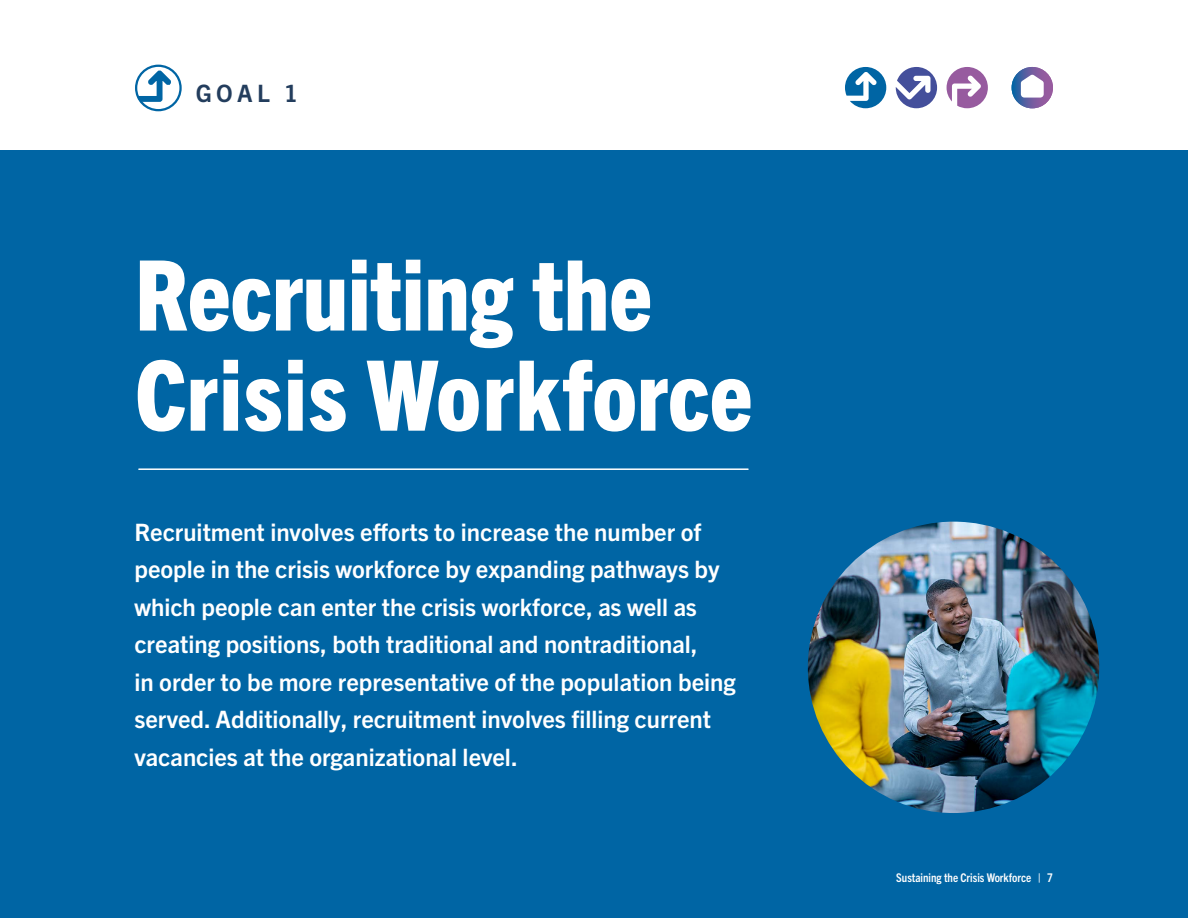
<style>
.page{position:relative;width:1188px;height:918px;background:#fff}
.page>*{position:absolute;margin:0;border:0;box-sizing:border-box;transform-origin:0 0}
.t1{font:800 condensed 97.5px/100.2px "Trade Gothic Next LT Pro";color:#fff}
.t2{font:700 24px/37.5px "Trade Gothic Next LT Pro";color:#fff}
.t3{font:700 24px "Trade Gothic Next LT Pro";color:#233d5d}
.t4{font:700 condensed 12px "Trade Gothic Next LT Pro";color:#fff}
</style>
<div class="page">
<div style="left:0;top:150px;width:1188px;height:768px;background:#0065a4"></div>
<hr style="left:139px;top:468px;width:609px;height:2px;background:#fff">
<img style="left:808px;top:522px;width:291px;height:291px;border-radius:146px">
<svg style="left:845px;top:67px;width:41px;height:41px"></svg>
<svg style="left:947px;top:67px;width:41px;height:41px"></svg>
<svg style="left:896px;top:67px;width:41px;height:41px"></svg>
<div style="left:135px;top:65px;width:47px;height:46px;border:2px solid #0065a4;border-radius:50%"></div>
<svg style="left:135px;top:68px;width:37px;height:35px"></svg>
<svg style="left:1012px;top:67px;width:41px;height:41px"></svg>
<svg style="left:1021px;top:75px;width:23px;height:23px"></svg>
<p class="t3" style="left:196px;top:76px;width:104px">GOAL 1</p>
<h1 class="t1" style="left:135px;top:239px;width:619px">Recruiting the<br>Crisis Workforce</h1>
<p class="t2" style="left:134px;top:512px;width:603px">Recruitment involves efforts to increase the number of people in the crisis workforce by expanding pathways by which people can enter the crisis workforce, as well as creating positions, both traditional and nontraditional,<br>in order to be more representative of the population being served. Additionally, recruitment involves filling current vacancies at the organizational level.</p>
<p class="t4" style="left:896px;top:869px;width:158px">Sustaining the Crisis Workforce | 7</p>
</div>
